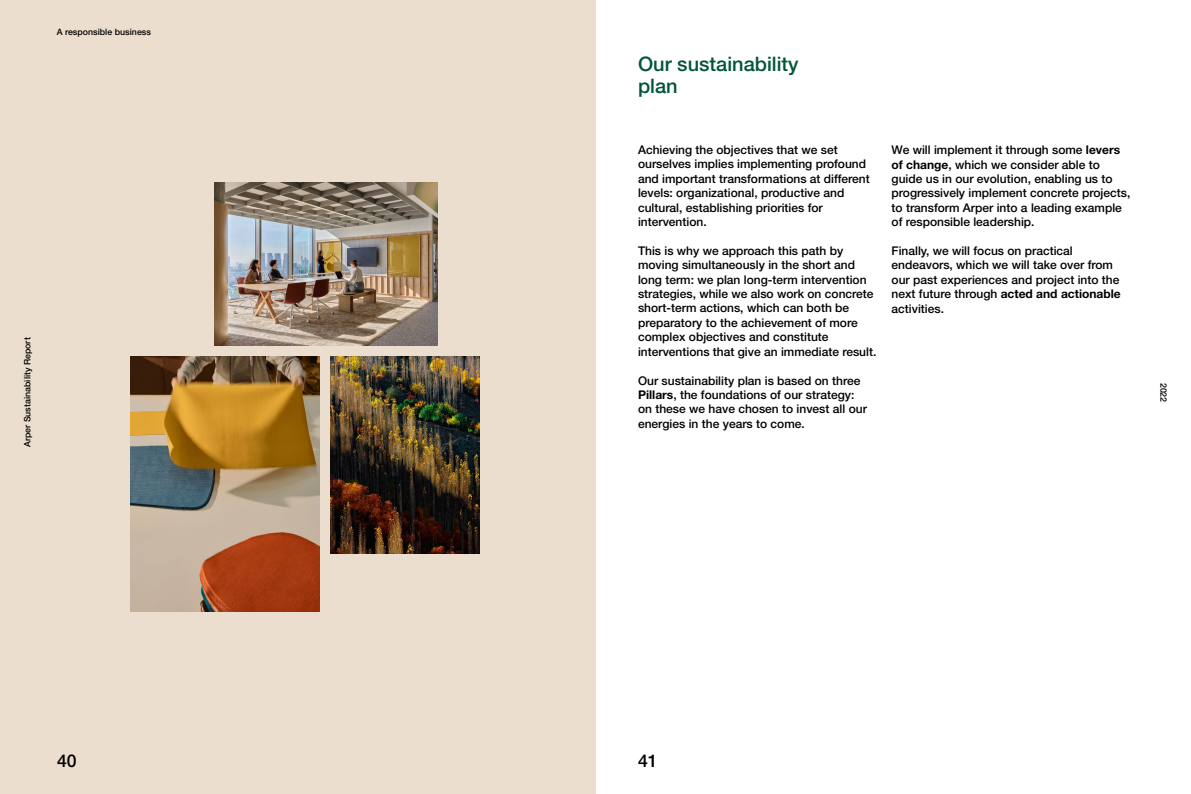
<style>
.page{position:relative;width:1191px;height:794px;background:#fff}
.page>*{position:absolute;margin:0;border:0;box-sizing:border-box;transform-origin:0 0}
.t1{font:500 20px/22px "Helvetica Neue LT Std";color:#005538}
.t2{font:500 17.6px "Helvetica Neue LT Std";color:#000}
.t3{font:500 12px/14.4px "Helvetica Neue LT Std";color:#000}
.t4{font:500 8.8px "Helvetica Neue LT Std";color:#000}
.s1{font-weight:700}
</style>
<div class="page">
<div style="left:0;top:0;width:595px;height:794px;background:#ecdecf"></div>
<img style="left:215px;top:182px;width:222px;height:163px">
<img style="left:330px;top:356px;width:149px;height:197px">
<img style="left:130px;top:356px;width:189px;height:256px">
<p class="t4" style="left:57px;top:26px;width:96px">A responsible business</p>
<p class="t4" style="left:22px;top:447px;width:111px;rotate:-90deg">Arper Sustainability Report</p>
<h2 class="t2" style="left:57px;top:750px;width:21px">40</h2>
<h1 class="t1" style="left:638px;top:53px;width:162px">Our sustainability plan</h1>
<p class="t3" style="left:638px;top:142px;width:233px">Achieving the objectives that we set ourselves implies implementing profound and important transformations at different levels: organizational, productive and cultural, establishing priorities for intervention.</p>
<p class="t3" style="left:638px;top:243px;width:240px">This is why we approach this path by moving simultaneously in the short and long term: we plan long-term intervention strategies, while we also work on concrete short-term actions, which can both be preparatory to the achievement of more complex objectives and constitute interventions that give an immediate result.</p>
<p class="t3" style="left:638px;top:373px;width:230px">Our sustainability plan is based on three <span class="s1">Pillars</span>, the foundations of our strategy: on these we have chosen to invest all our energies in the years to come.</p>
<p class="t3" style="left:891px;top:142px;width:240px">We will implement it through some <span class="s1">levers of change</span>, which we consider able to guide us in our evolution, enabling us to progressively implement concrete projects, to transform Arper into a leading example of responsible leadership.</p>
<p class="t3" style="left:891px;top:243px;width:231px">Finally, we will focus on practical endeavors, which we will take over from our past experiences and project into the next future through <span class="s1">acted and actionable </span>activities.</p>
<p class="t4" style="left:1169px;top:383px;width:21px;rotate:90deg">2022</p>
<h2 class="t2" style="left:638px;top:750px;width:21px">41</h2>
</div>
